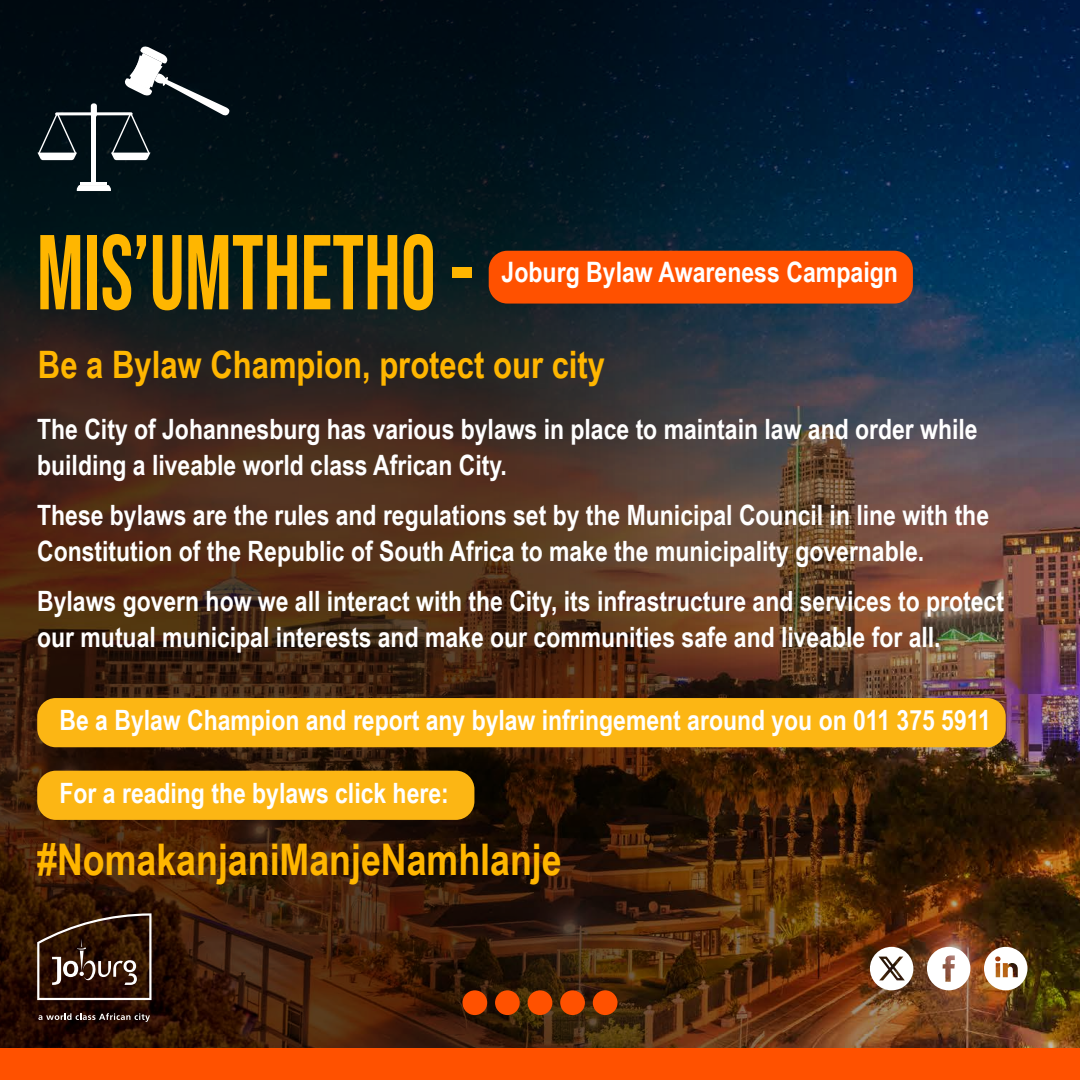
<style>
.page{position:relative;width:1080px;height:1080px;background:#fff}
.page>*{position:absolute;margin:0;border:0;box-sizing:border-box;transform-origin:0 0}
.t1{font:106.1px "Bebas Neue";color:#ffb600;scale:.82 1}
.t2{font:700 43.6px "Arial Narrow";color:#ffb600}
.t3{font:700 37.8px "Arial Narrow";color:#ffb600}
.t4{font:700 28.1px "Arial Narrow";color:#fff}
.t5{font:700 28px/36px "Arial Narrow";color:#fff}
</style>
<div class="page">
<img style="left:0;top:0;width:1080px;height:1048px">
<div style="left:0;top:1048px;width:1080px;height:32px;background:#ff5100"></div>
<svg style="left:927px;top:947px;width:43px;height:43px"></svg>
<svg style="left:870px;top:947px;width:43px;height:43px"></svg>
<svg style="left:984px;top:947px;width:43px;height:43px"></svg>
<div style="left:462px;top:990px;width:25px;height:25px;background:#ff5100;border-radius:50%"></div>
<div style="left:495px;top:990px;width:25px;height:25px;background:#ff5100;border-radius:50%"></div>
<div style="left:528px;top:990px;width:24px;height:25px;background:#ff5100;border-radius:50%"></div>
<div style="left:560px;top:990px;width:25px;height:25px;background:#ff5100;border-radius:50%"></div>
<div style="left:593px;top:990px;width:25px;height:25px;background:#ff5100;border-radius:50%"></div>
<svg style="left:38px;top:1013px;width:112px;height:9px"></svg>
<svg style="left:37px;top:913px;width:115px;height:87px;background:#4b3327"></svg>
<div style="left:489px;top:251px;width:424px;height:53px;background:#ff5100;border-radius:19px"></div>
<div style="left:37px;top:698px;width:969px;height:49px;background:#fcb614;border-radius:19px"></div>
<div style="left:37px;top:771px;width:437px;height:49px;background:#fcb614;border-radius:19px"></div>
<hr style="left:92px;top:115px;width:4px;height:68px;background:#fff">
<svg style="left:77px;top:185px;width:34px;height:6px"></svg>
<svg style="left:37px;top:113px;width:40px;height:47px"></svg>
<svg style="left:111px;top:46px;width:119px;height:114px;background:#263137"></svg>
<hr style="left:55px;top:112px;width:78px;height:3px;background:#fff;border-radius:2px">
<div style="left:91px;top:103px;width:6px;height:14px;background:#fff;border-radius:3px"></div>
<hr style="left:81px;top:182px;width:26px;height:3px;background:#fff">
<h1 class="t1" style="left:37px;top:213px;width:534px">MIS’UMTHETHO -</h1>
<p class="t4" style="left:502px;top:251px;width:398px">Joburg Bylaw Awareness Campaign</p>
<h3 class="t3" style="left:38px;top:336px;width:569px">Be a Bylaw Champion, protect our city</h3>
<p class="t5" style="left:37px;top:410px;width:942px">The City of Johannesburg has various bylaws in place to maintain law and order while building a liveable world class African City.</p>
<p class="t5" style="left:37px;top:496px;width:953px">These bylaws are the rules and regulations set by the Municipal Council in line with the<br>Constitution of the Republic of South Africa to make the municipality governable.</p>
<p class="t5" style="left:37px;top:582px;width:968px">Bylaws govern how we all interact with the City, its infrastructure and services to protect our mutual municipal interests and make our communities safe and liveable for all.</p>
<p class="t5" style="left:60px;top:701px;width:933px">Be a Bylaw Champion and report any bylaw infringement around you on 011 375 5911</p>
<p class="t5" style="left:60px;top:773px;width:391px">For a reading the bylaws click here:</p>
<h2 class="t2" style="left:37px;top:826px;width:526px">#NomakanjaniManjeNamhlanje</h2>
</div>
